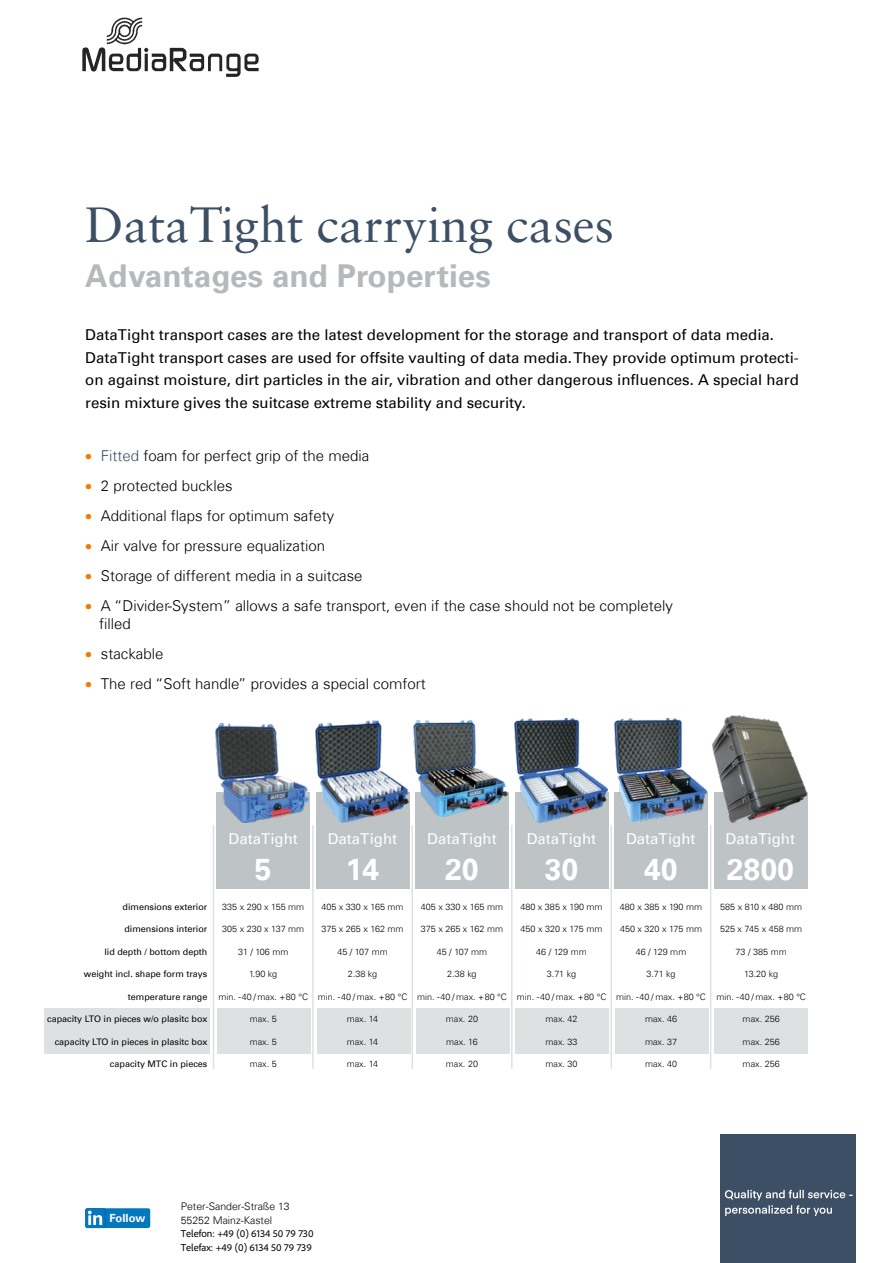
<style>
.page{position:relative;width:893px;height:1263px;background:#fff}
.page>*{position:absolute;margin:0;border:0;box-sizing:border-box;transform-origin:0 0}
.t1{font:49.5px "Sabon LT Std";color:#3c4f64}
.t2{font:700 31.5px "Univers Com 65";color:#b5b9bc}
.t3{font:700 30px "Univers Com 65";color:#fff}
.t4{font:15px/22.5px "Univers Com 55 Roman";color:#000}
.t5{font:300 15px/18px "Univers Com 45";color:#000}
.t6{font:15px "Univers Com 55 Roman";color:#fff}
.t7{font:700 11.25px "Univers Com 65";color:#fff}
.t8{font:10.5px/13.5px "Adobe Clean";color:#000}
.t9{font:300 10.5px/13.5px "Univers Com 45";color:#000}
.t10{font:300 9px "Univers Com 45";color:#000}
.t11{font:9px "Univers Com 55 Roman";color:#000}
.s1{color:#ef7d00}
.s2{color:#3c4f64}
</style>
<div class="page">
<div style="left:217px;top:1008px;width:94px;height:45px;background:#dee1e2"></div>
<div style="left:317px;top:1008px;width:93px;height:45px;background:#dee1e2"></div>
<div style="left:416px;top:1008px;width:94px;height:45px;background:#dee1e2"></div>
<div style="left:516px;top:1008px;width:93px;height:45px;background:#dee1e2"></div>
<div style="left:615px;top:1008px;width:94px;height:45px;background:#dee1e2"></div>
<div style="left:714px;top:1008px;width:94px;height:45px;background:#dee1e2"></div>
<div style="left:44px;top:1008px;width:165px;height:45px;background:#dee1e2"></div>
<div style="left:316px;top:792px;width:94px;height:97px;background:#bec3c6"></div>
<img style="left:316px;top:721px;width:92px;height:101px">
<div style="left:415px;top:792px;width:94px;height:97px;background:#bec3c6"></div>
<img style="left:413px;top:720px;width:95px;height:97px">
<div style="left:714px;top:792px;width:93px;height:97px;background:#bec3c6"></div>
<img style="left:712px;top:715px;width:94px;height:108px">
<div style="left:515px;top:792px;width:94px;height:97px;background:#bec3c6"></div>
<img style="left:514px;top:718px;width:93px;height:104px">
<div style="left:614px;top:792px;width:94px;height:97px;background:#bec3c6"></div>
<img style="left:614px;top:718px;width:93px;height:104px">
<div style="left:217px;top:792px;width:93px;height:97px;background:#bec3c6"></div>
<img style="left:216px;top:723px;width:93px;height:99px">
<hr style="left:411px;top:825px;width:2px;height:244px;background:#bec3c6">
<hr style="left:511px;top:825px;width:1px;height:244px;background:#bec3c6">
<hr style="left:610px;top:825px;width:2px;height:244px;background:#bec3c6">
<hr style="left:710px;top:825px;width:1px;height:244px;background:#bec3c6">
<hr style="left:213px;top:825px;width:1px;height:244px;background:#bec3c6">
<hr style="left:312px;top:825px;width:2px;height:244px;background:#bec3c6">
<div style="left:85px;top:1208px;width:65px;height:20px;background:#0578bd;border-radius:2px"></div>
<div style="left:86px;top:1208px;width:20px;height:20px;background:#0065b0;border-radius:2px"></div>
<div style="left:85px;top:1208px;width:20px;height:20px;background:#0578bd;border-radius:2px"></div>
<svg style="left:88px;top:1210px;width:14px;height:15px"></svg>
<img style="left:82px;top:18px;width:177px;height:59px">
<div style="left:721px;top:1134px;width:135px;height:129px;background:#3d4f65"></div>
<h1 class="t1" style="left:85px;top:195px;width:530px">DataTight carrying cases</h1>
<h2 class="t2" style="left:85px;top:257px;width:407px">Advantages and Properties</h2>
<p class="t4" style="left:85px;top:323px;width:715px">DataTight transport cases are the latest development for the storage and transport of data media.<br>DataTight transport cases are used for offsite vaulting of data media. They provide optimum protecti&shy;on against moisture, dirt particles in the air, vibration and other dangerous influences. A special hard resin mixture gives the suitcase extreme stability and security.</p>
<h3 class="t5" style="left:85px;top:447px;width:286px"><span class="s1">•</span> <span class="s2">Fitted</span> foam for perfect grip of the media</h3>
<h3 class="t5" style="left:85px;top:477px;width:149px"><span class="s1">•</span> 2 protected buckles</h3>
<h3 class="t5" style="left:85px;top:507px;width:251px"><span class="s1">•</span> Additional flaps for optimum safety</h3>
<h3 class="t5" style="left:85px;top:537px;width:242px"><span class="s1">•</span> Air valve for pressure equalization</h3>
<h3 class="t5" style="left:85px;top:567px;width:279px"><span class="s1">•</span> Storage of different media in a suitcase</h3>
<h3 class="t5" style="left:99px;top:597px;width:575px;text-indent:-14px"><span class="s1">•</span> A “Divider-System” allows a safe transport, even if the case should not be completely filled</h3>
<h3 class="t5" style="left:85px;top:645px;width:80px"><span class="s1">•</span> stackable</h3>
<h3 class="t5" style="left:85px;top:675px;width:342px"><span class="s1">•</span> The red “Soft handle” provides a special comfort</h3>
<p class="t11" style="left:123px;top:901px;width:86px">dimensions exterior</p>
<p class="t11" style="left:124px;top:923px;width:85px">dimensions interior</p>
<p class="t11" style="left:104px;top:946px;width:104px">lid depth / bottom depth</p>
<p class="t11" style="left:84px;top:968px;width:125px">weight incl. shape form trays</p>
<p class="t11" style="left:128px;top:991px;width:81px">temperature range</p>
<p class="t11" style="left:47px;top:1013px;width:162px">capacity LTO in pieces w/o plasitc box</p>
<p class="t11" style="left:55px;top:1036px;width:154px">capacity LTO in pieces in plasitc box</p>
<p class="t11" style="left:110px;top:1058px;width:99px">capacity MTC in pieces</p>
<h3 class="t6" style="left:228px;top:830px;width:71px">DataTight</h3>
<h3 class="t3" style="left:255px;top:852px;width:18px">5</h3>
<p class="t10" style="left:222px;top:901px;width:84px">335 x 290 x 155 mm</p>
<p class="t10" style="left:222px;top:923px;width:84px">305 x 230 x 137 mm</p>
<p class="t10" style="left:238px;top:946px;width:52px">31 / 106 mm</p>
<p class="t10" style="left:249px;top:968px;width:30px">1.90 kg</p>
<p class="t10" style="left:218px;top:991px;width:91px">min. -40 / max. +80 °C</p>
<p class="t10" style="left:250px;top:1013px;width:29px">max. 5</p>
<p class="t10" style="left:250px;top:1036px;width:29px">max. 5</p>
<p class="t10" style="left:250px;top:1058px;width:29px">max. 5</p>
<h3 class="t6" style="left:328px;top:830px;width:71px">DataTight</h3>
<h3 class="t3" style="left:346px;top:852px;width:35px">14</h3>
<p class="t10" style="left:321px;top:901px;width:84px">405 x 330 x 165 mm</p>
<p class="t10" style="left:321px;top:923px;width:84px">375 x 265 x 162 mm</p>
<p class="t10" style="left:337px;top:946px;width:52px">45 / 107 mm</p>
<p class="t10" style="left:348px;top:968px;width:31px">2.38 kg</p>
<p class="t10" style="left:318px;top:991px;width:91px">min. -40 / max. +80 °C</p>
<p class="t10" style="left:347px;top:1013px;width:33px">max. 14</p>
<p class="t10" style="left:347px;top:1036px;width:33px">max. 14</p>
<p class="t10" style="left:347px;top:1058px;width:33px">max. 14</p>
<h3 class="t6" style="left:427px;top:830px;width:71px">DataTight</h3>
<h3 class="t3" style="left:445px;top:852px;width:35px">20</h3>
<p class="t10" style="left:421px;top:901px;width:84px">405 x 330 x 165 mm</p>
<p class="t10" style="left:421px;top:923px;width:84px">375 x 265 x 162 mm</p>
<p class="t10" style="left:437px;top:946px;width:52px">45 / 107 mm</p>
<p class="t10" style="left:447px;top:968px;width:31px">2.38 kg</p>
<p class="t10" style="left:417px;top:991px;width:91px">min. -40 / max. +80 °C</p>
<p class="t10" style="left:446px;top:1013px;width:34px">max. 20</p>
<p class="t10" style="left:446px;top:1036px;width:33px">max. 16</p>
<p class="t10" style="left:446px;top:1058px;width:34px">max. 20</p>
<h3 class="t6" style="left:527px;top:830px;width:71px">DataTight</h3>
<h3 class="t3" style="left:545px;top:852px;width:35px">30</h3>
<p class="t10" style="left:520px;top:901px;width:84px">480 x 385 x 190 mm</p>
<p class="t10" style="left:521px;top:923px;width:83px">450 x 320 x 175 mm</p>
<p class="t10" style="left:536px;top:946px;width:52px">46 / 129 mm</p>
<p class="t10" style="left:547px;top:968px;width:31px">3.71 kg</p>
<p class="t10" style="left:517px;top:991px;width:91px">min. -40 / max. +80 °C</p>
<p class="t10" style="left:545px;top:1013px;width:34px">max. 42</p>
<p class="t10" style="left:545px;top:1036px;width:34px">max. 33</p>
<p class="t10" style="left:545px;top:1058px;width:34px">max. 30</p>
<h3 class="t6" style="left:626px;top:830px;width:71px">DataTight</h3>
<h3 class="t3" style="left:644px;top:852px;width:35px">40</h3>
<p class="t10" style="left:620px;top:901px;width:84px">480 x 385 x 190 mm</p>
<p class="t10" style="left:620px;top:923px;width:83px">450 x 320 x 175 mm</p>
<p class="t10" style="left:636px;top:946px;width:52px">46 / 129 mm</p>
<p class="t10" style="left:646px;top:968px;width:31px">3.71 kg</p>
<p class="t10" style="left:616px;top:991px;width:91px">min. -40 / max. +80 °C</p>
<p class="t10" style="left:645px;top:1013px;width:34px">max. 46</p>
<p class="t10" style="left:645px;top:1036px;width:34px">max. 37</p>
<p class="t10" style="left:645px;top:1058px;width:34px">max. 40</p>
<h3 class="t6" style="left:726px;top:830px;width:71px">DataTight</h3>
<h3 class="t3" style="left:727px;top:852px;width:68px">2800</h3>
<p class="t10" style="left:720px;top:901px;width:83px">585 x 810 x 480 mm</p>
<p class="t10" style="left:720px;top:923px;width:84px">525 x 745 x 458 mm</p>
<p class="t10" style="left:736px;top:946px;width:53px">73 / 385 mm</p>
<p class="t10" style="left:744px;top:968px;width:35px">13.20 kg</p>
<p class="t10" style="left:716px;top:991px;width:91px">min. -40 / max. +80 °C</p>
<p class="t10" style="left:743px;top:1013px;width:39px">max. 256</p>
<p class="t10" style="left:743px;top:1036px;width:39px">max. 256</p>
<p class="t10" style="left:743px;top:1058px;width:39px">max. 256</p>
<p class="t7" style="left:110px;top:1212px;width:37px">Follow</p>
<p class="t9" style="left:181px;top:1199px;width:111px">Peter-Sander-Straße 13<br>55252 Mainz-Kastel</p>
<p class="t8" style="left:181px;top:1226px;width:134px">Telefon: +49 (0) 6134 50 79 730<br>Telefax: +49 (0) 6134 50 79 739</p>
</div>
